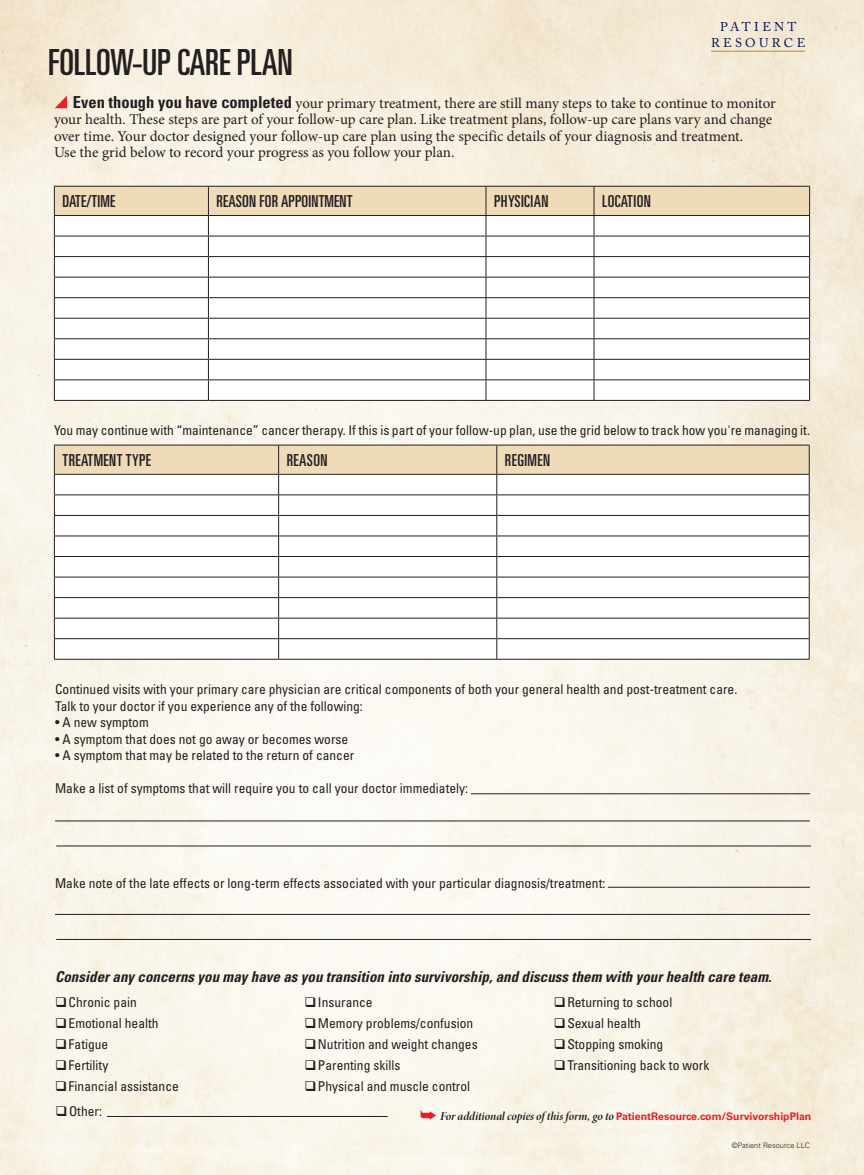
<style>
.page{position:relative;width:864px;height:1175px;background:#fff}
.page>*{position:absolute;margin:0;border:0;box-sizing:border-box;transform-origin:0 0}
.Body_Subhead{font:ultra-condensed 36px "Univers LT Std";letter-spacing:-.005em;color:#231f20}
.t1{font:ultra-condensed 16.5px "Univers LT Std";letter-spacing:.025em;color:#231f20}
.t2{font:15px/16.5px "Minion Pro";letter-spacing:-.005em;color:#231f20}
.t3{font:italic 700 condensed 15px "Univers LT Std";color:#231f20}
.t4{font:condensed 13.5px "Univers LT Std";color:#231f20}
.t5{font:12.6px "Adobe Caslon Pro";letter-spacing:.265em;color:#030f49}
.t6{font:700 10.5px "Univers LT Std";color:#ee1d23}
.t7{font:300 7.5px "Univers LT Std";color:#231f20}
.s1{font-family:"Univers LT Std";font-weight:700;font-stretch:condensed;font-size:16.5px}
.s2{font-family:"Minion Pro Bold It Disp";font-weight:400;font-size:12px;color:#231f20}
</style>
<div class="page">
<img style="left:0;top:0;width:864px;height:1174px">
<hr style="left:54px;top:400px;width:154px;height:1px;background:#231f20">
<hr style="left:208px;top:400px;width:278px;height:1px;background:#231f20">
<hr style="left:486px;top:400px;width:108px;height:1px;background:#231f20">
<hr style="left:594px;top:400px;width:216px;height:1px;background:#231f20">
<svg style="left:54px;top:186px;width:756px;height:214px"></svg>
<svg style="left:55px;top:96px;width:12px;height:12px"></svg>
<hr style="left:54px;top:659px;width:225px;height:1px;background:#231f20">
<hr style="left:279px;top:659px;width:218px;height:1px;background:#231f20">
<hr style="left:497px;top:659px;width:313px;height:1px;background:#231f20">
<svg style="left:54px;top:445px;width:756px;height:214px"></svg>
<hr style="left:497px;top:474px;width:313px;height:1px;background:#231f20">
<hr style="left:608px;top:886px;width:202px;height:1px;background:#231f20">
<hr style="left:55px;top:914px;width:755px;height:1px;background:#231f20">
<hr style="left:56px;top:939px;width:755px;height:1px;background:#231f20">
<hr style="left:711px;top:51px;width:94px;height:1px;background:#c5982e">
<hr style="left:107px;top:1116px;width:281px;height:1px;background:#231f20">
<hr style="left:471px;top:793px;width:339px;height:1px;background:#231f20">
<hr style="left:55px;top:820px;width:755px;height:1px;background:#231f20">
<hr style="left:56px;top:845px;width:755px;height:1px;background:#231f20">
<svg style="left:421px;top:1110px;width:15px;height:10px"></svg>
<p class="Body_Subhead" style="left:48px;top:42px;width:246px">FOLLOW-UP CARE PLAN</p>
<p class="t5" style="left:720px;top:20px;width:78px">PATIENT</p>
<p class="t5" style="left:711px;top:35px;width:96px">RESOURCE</p>
<p class="t2" style="left:54px;top:95px;width:723px;text-indent:19px"><span class="s1">Even though you have completed</span> your primary treatment, there are still many steps to take to continue to monitor your health. These steps are part of your follow-up care plan. Like treatment plans, follow-up care plans vary and change over time. Your doctor designed your follow-up care plan using the specific details of your diagnosis and treatment.<br>Use the grid below to record your progress as you follow your plan.</p>
<p class="t1" style="left:62px;top:192px;width:54px">DATE/TIME</p>
<p class="t1" style="left:217px;top:192px;width:138px">REASON FOR APPOINTMENT</p>
<p class="t1" style="left:494px;top:192px;width:56px">PHYSICIAN</p>
<p class="t1" style="left:602px;top:192px;width:50px">LOCATION</p>
<p class="t4" style="left:54px;top:421px;width:758px">You may continue with “maintenance” cancer therapy. If this is part of your follow-up plan, use the grid below to track how you're managing it.</p>
<p class="t1" style="left:62px;top:450px;width:90px">TREATMENT TYPE</p>
<p class="t1" style="left:287px;top:450px;width:42px">REASON</p>
<p class="t1" style="left:505px;top:450px;width:47px">REGIMEN</p>
<p class="t4" style="left:55px;top:680px;width:684px">Continued visits with your primary care physician are critical components of both your general health and post-treatment care.</p>
<p class="t4" style="left:55px;top:697px;width:309px">Talk to your doctor if you experience any of the following:</p>
<p class="t4" style="left:55px;top:713px;width:95px">• A new symptom</p>
<p class="t4" style="left:55px;top:730px;width:295px">• A symptom that does not go away or becomes worse</p>
<p class="t4" style="left:55px;top:746px;width:301px">• A symptom that may be related to the return of cancer</p>
<p class="t4" style="left:55px;top:779px;width:415px">Make a list of symptoms that will require you to call your doctor immediately:</p>
<p class="t4" style="left:55px;top:874px;width:552px">Make note of the late effects or long-term effects associated with your particular diagnosis/treatment:</p>
<p class="t3" style="left:55px;top:967px;width:718px">Consider any concerns you may have as you transition into survivorship, and discuss them with your health care team.</p>
<p class="t4" style="left:55px;top:994px;width:83px">❑Chronic pain</p>
<p class="t4" style="left:55px;top:1015px;width:105px">❑Emotional health</p>
<p class="t4" style="left:55px;top:1036px;width:55px">❑Fatigue</p>
<p class="t4" style="left:55px;top:1057px;width:55px">❑Fertility</p>
<p class="t4" style="left:55px;top:1078px;width:125px">❑Financial assistance</p>
<p class="t4" style="left:304px;top:994px;width:70px">❑Insurance</p>
<p class="t4" style="left:304px;top:1015px;width:170px">❑Memory problems/confusion</p>
<p class="t4" style="left:304px;top:1036px;width:175px">❑Nutrition and weight changes</p>
<p class="t4" style="left:304px;top:1057px;width:98px">❑Parenting skills</p>
<p class="t4" style="left:304px;top:1078px;width:167px">❑Physical and muscle control</p>
<p class="t4" style="left:554px;top:994px;width:120px">❑Returning to school</p>
<p class="t4" style="left:554px;top:1015px;width:89px">❑Sexual health</p>
<p class="t4" style="left:554px;top:1036px;width:111px">❑Stopping smoking</p>
<p class="t4" style="left:554px;top:1057px;width:157px">❑Transitioning back to work</p>
<p class="t4" style="left:56px;top:1102px;width:48px">❑Other:</p>
<p class="t6" style="left:440px;top:1110px;width:373px"><span class="s2">For additional copies of this form, go to</span> PatientResource.com/SurvivorshipPlan</p>
<p class="t7" style="left:732px;top:1140px;width:80px">©Patient Resource LLC</p>
</div>
